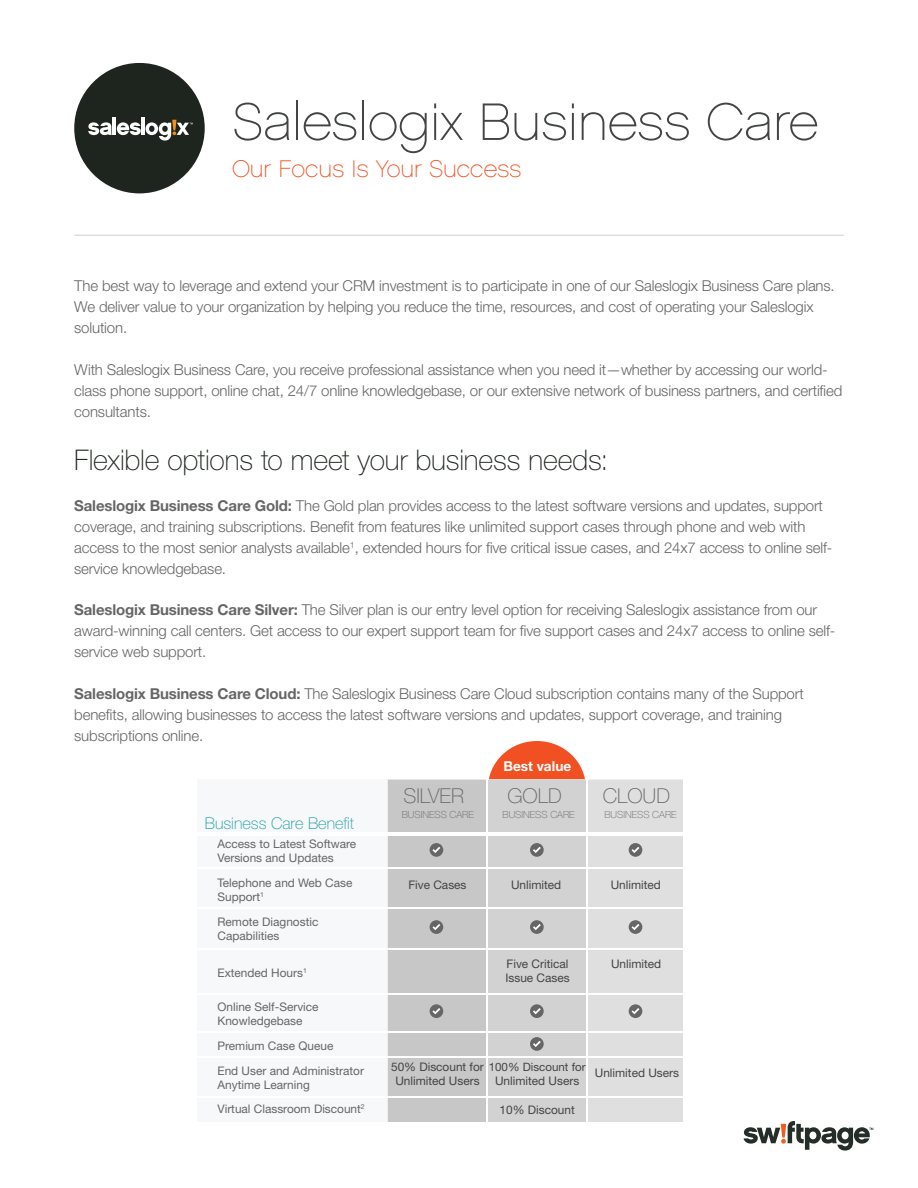
<style>
.page{position:relative;width:918px;height:1188px;background:#fff}
.page>*{position:absolute;margin:0;border:0;box-sizing:border-box;transform-origin:0 0}
.t1{font:52.5px "Chalet Paris Nineteen Sixty";color:#434444}
.t2{font:100 28.5px "Helvetica Neue LT Std";letter-spacing:-.005em;color:#1e251e}
.t3{font:24px "Chalet Paris Nineteen Sixty";color:#f15122}
.t4{font:100 20.55px "Helvetica Neue LT Std";color:#666}
.t5{font:100 16.2px "Helvetica Neue LT Std";color:#189ca6}
.t6{font:300 15px/21px "Helvetica Neue LT Std";letter-spacing:-.01em;color:#666}
.t7{font:700 13.65px "Helvetica Neue LT Std";color:#fff}
.t8{font:11.85px/14.2px "Helvetica Neue LT Std";color:#666}
.t9{font:11.85px/14.2px "Helvetica Neue LT Std";color:#434444}
.t10{font:11.55px "Helvetica Neue LT Std";color:#434444}
.t11{font:100 9.75px "Helvetica Neue LT Std";color:#666}
.s1{font-weight:700}
.s2{font-size:11.85px}
</style>
<div class="page">
<div style="left:74px;top:63px;width:131px;height:130px;background:#1e251e;border-radius:50%"></div>
<svg style="left:744px;top:1121px;width:129px;height:30px"></svg>
<hr style="left:74px;top:235px;width:770px;height:1px;background:#ddd">
<hr style="left:112px;top:118px;width:4px;height:17px;background:#fff">
<hr style="left:141px;top:118px;width:4px;height:17px;background:#fff">
<svg style="left:88px;top:120px;width:105px;height:21px"></svg>
<div style="left:488px;top:741px;width:98px;height:94px;background:#f15122;border-radius:50%"></div>
<svg style="left:388px;top:779px;width:294px;height:342px;background:#d3d2d2"></svg>
<hr style="left:197px;top:833px;width:485px;height:3px;background:#fff">
<hr style="left:197px;top:868px;width:485px;height:1px;background:#fff">
<hr style="left:197px;top:907px;width:485px;height:1px;background:#fff">
<hr style="left:197px;top:948px;width:485px;height:1px;background:#fff">
<hr style="left:197px;top:994px;width:485px;height:1px;background:#fff">
<hr style="left:197px;top:1032px;width:485px;height:1px;background:#fff">
<hr style="left:197px;top:1057px;width:485px;height:1px;background:#fff">
<hr style="left:197px;top:1096px;width:485px;height:1px;background:#fff">
<hr style="left:487px;top:780px;width:1px;height:341px;background:#fff">
<hr style="left:586px;top:780px;width:1px;height:341px;background:#fff">
<h1 class="t1" style="left:232px;top:91px;width:588px">Saleslogix Business Care</h1>
<h3 class="t3" style="left:232px;top:155px;width:291px">Our Focus Is Your Success</h3>
<p class="t6" style="left:74px;top:275px;width:762px">The best way to leverage and extend your CRM investment is to participate in one of our Saleslogix Business Care plans.<br>We deliver value to your organization by helping you reduce the time, resources, and cost of operating your Saleslogix solution.</p>
<p class="t6" style="left:74px;top:359px;width:770px">With Saleslogix Business Care, you receive professional assistance when you need it—whether by accessing our world&shy;class phone support, online chat, 24/7 online knowledgebase, or our extensive network of business partners, and certified consultants.</p>
<h2 class="t2" style="left:74px;top:444px;width:536px">Flexible options to meet your business needs:</h2>
<p class="t6" style="left:74px;top:495px;width:760px"><span class="s1">Saleslogix Business Care Gold:</span> The Gold plan provides access to the latest software versions and updates, support coverage, and training subscriptions. Benefit from features like unlimited support cases through phone and web with access to the most senior analysts available<sup>1</sup>, extended hours for five critical issue cases, and 24x7 access to online self&shy;service knowledgebase.</p>
<p class="t6" style="left:74px;top:599px;width:763px"><span class="s1">Saleslogix Business Care Silver:</span> The Silver plan is our entry level option for receiving Saleslogix assistance from our award-winning call centers. Get access to our expert support team for five support cases and 24x7 access to online self&shy;service web support.</p>
<p class="t6" style="left:74px;top:683px;width:731px"><span class="s1">Saleslogix Business Care Cloud:</span> The Saleslogix Business Care Cloud subscription contains many of the Support benefits, allowing businesses to access the latest software versions and updates, support coverage, and training subscriptions online.</p>
<p class="t7" style="left:503px;top:758px;width:69px">Best value</p>
<p class="t11" style="left:402px;top:809px;width:74px">BUSINESS CARE</p>
<h3 class="t4" style="left:403px;top:784px;width:62px">SILVER</h3>
<h3 class="t4" style="left:507px;top:784px;width:56px">GOLD</h3>
<h3 class="t4" style="left:603px;top:784px;width:69px">CLOUD</h3>
<p class="t11" style="left:503px;top:809px;width:74px">BUSINESS CARE</p>
<p class="t11" style="left:604px;top:809px;width:74px">BUSINESS CARE</p>
<p class="t5" style="left:205px;top:814px;width:151px">Business Care Benefit</p>
<p class="t8" style="left:217px;top:837px;width:140px">Access to Latest Software<br>Versions and Updates</p>
<p class="t8" style="left:217px;top:876px;width:136px">Telephone and Web Case<br>Support<sup>1</sup></p>
<p class="t8" style="left:217px;top:915px;width:102px">Remote Diagnostic<br>Capabilities</p>
<p class="t8" style="left:217px;top:965px;width:91px">Extended Hours<sup>1</sup></p>
<p class="t8" style="left:217px;top:1000px;width:103px">Online Self-Service<br>Knowledgebase</p>
<p class="t8" style="left:217px;top:1033px;width:148px;line-height:24.6px">Premium Case Queue<br>End User and Administrator</p>
<p class="t8" style="left:217px;top:1072px;width:149px;line-height:24.6px">Anytime Learning<br>Virtual Classroom Discount<sup>2</sup></p>
<p class="t9" style="left:408px;top:877px;width:60px">Five Cases</p>
<p class="t9" style="left:511px;top:877px;width:52px">Unlimited</p>
<p class="t9" style="left:611px;top:877px;width:52px">Unlimited</p>
<p class="t9" style="left:505px;top:957px;width:66px">Five Critical<br>Issue Cases</p>
<p class="t9" style="left:611px;top:957px;width:52px">Unlimited</p>
<p class="t10" style="left:391px;top:1060px;width:196px"><span class="s2">50% Discount for</span> 100% Discount for</p>
<p class="t9" style="left:395px;top:1074px;width:86px">Unlimited Users</p>
<p class="t9" style="left:495px;top:1074px;width:86px">Unlimited Users</p>
<p class="t9" style="left:500px;top:1102px;width:77px">10% Discount</p>
<p class="t9" style="left:595px;top:1066px;width:86px">Unlimited Users</p>
</div>
